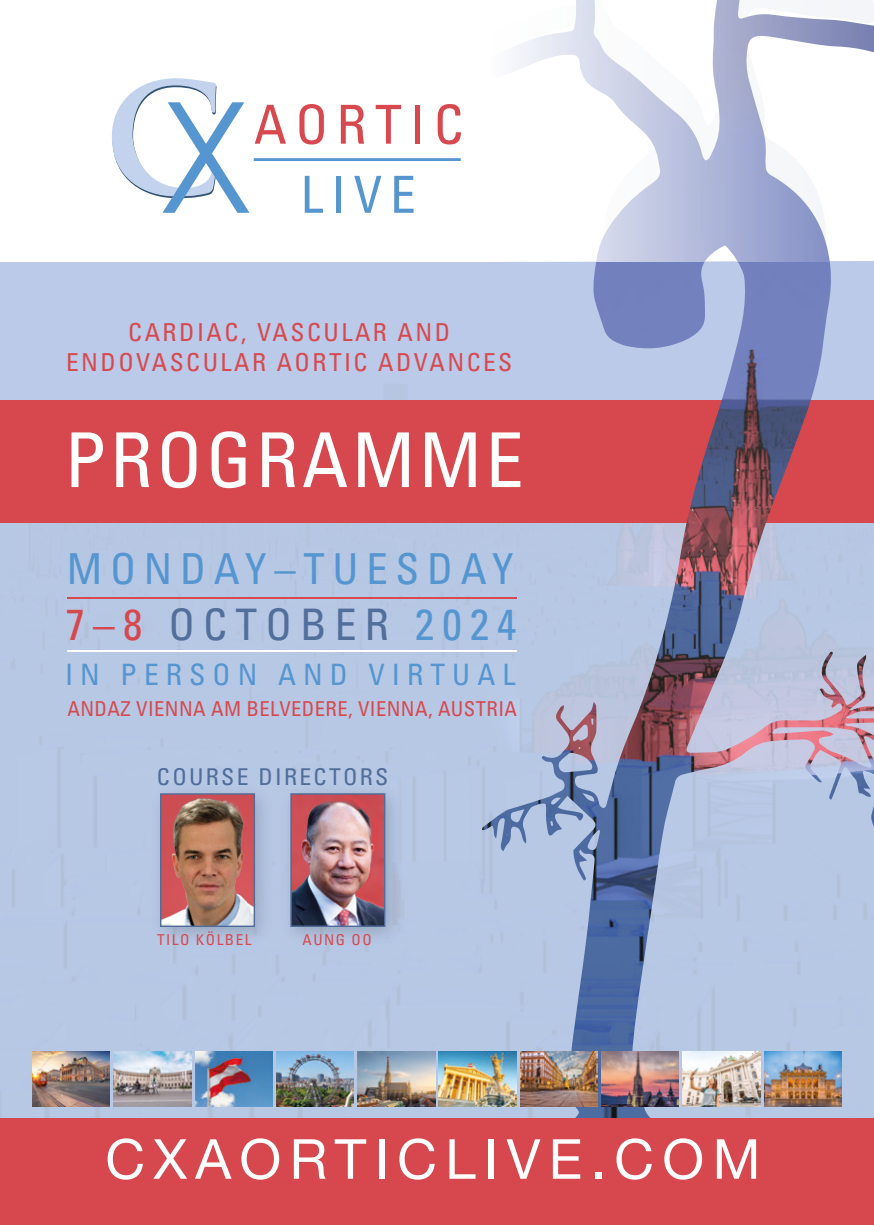
<style>
.page{position:relative;width:874px;height:1225px;background:#fff}
.page>*{position:absolute;margin:0;border:0;box-sizing:border-box;transform-origin:0 0}
.t1{font:condensed 75.6px "Univers LT Std";letter-spacing:.05em;color:#fff}
.t2{font:55.2px "Helvetica Neue LT Com";letter-spacing:.15em;color:#fff}
.t3{font:condensed 53.8px "Univers LT Std";letter-spacing:.155em;color:#d7494f}
.t4{font:condensed 51.2px "Univers LT Std";color:#5595d0}
.t5{font:condensed 43.4px "Univers LT Std";letter-spacing:.19em;color:#526e9a}
.t6{font:condensed 42.6px "Univers LT Std";letter-spacing:.185em;color:#5595d0}
.t7{font:condensed 29.4px "Univers LT Std";letter-spacing:.24em;color:#5595d0}
.t8{font:condensed 24.8px/30px "Univers LT Std";letter-spacing:.1em;color:#d7494f;text-align:center}
.t9{font:condensed 23.2px "Univers LT Std";letter-spacing:.1em;color:#506d9a}
.t10{font:condensed 20.6px "Univers LT Std";letter-spacing:.02em;color:#d7494f}
.t11{font:condensed 15px "Univers LT Std";letter-spacing:.1em;color:#d7494f}
.s1{color:#d6484f}
.s2{color:#5595d0}
</style>
<div class="page">
<img style="left:0;top:262px;width:872px;height:856px">
<div style="left:0;top:400px;width:873px;height:122px;background:#d6484e"></div>
<img style="left:407px;top:262px;width:338px;height:546px">
<div style="left:0;top:1118px;width:873px;height:107px;background:#d6474e"></div>
<img style="left:32px;top:1051px;width:78px;height:55px">
<img style="left:114px;top:1051px;width:77px;height:55px">
<img style="left:195px;top:1051px;width:77px;height:55px">
<img style="left:276px;top:1051px;width:77px;height:55px">
<img style="left:357px;top:1051px;width:78px;height:55px">
<img style="left:439px;top:1051px;width:77px;height:55px">
<img style="left:520px;top:1051px;width:77px;height:55px">
<img style="left:601px;top:1051px;width:77px;height:55px">
<img style="left:682px;top:1051px;width:77px;height:55px">
<img style="left:763px;top:1051px;width:78px;height:55px">
<hr style="left:67px;top:650px;width:449px;height:2px;background:#fff">
<hr style="left:67px;top:597px;width:449px;height:2px;background:#d7494f">
<img style="left:143px;top:776px;width:130px;height:176px">
<img style="left:162px;top:795px;width:91px;height:130px">
<div style="left:160px;top:793px;width:95px;height:134px;border:1px solid #506d9a"></div>
<img style="left:273px;top:776px;width:137px;height:176px">
<img style="left:292px;top:795px;width:91px;height:130px">
<div style="left:290px;top:793px;width:95px;height:134px;border:1px solid #506d9a"></div>
<svg style="left:249px;top:0;width:624px;height:262px"></svg>
<svg style="left:112px;top:78px;width:137px;height:135px"></svg>
<hr style="left:253px;top:158px;width:207px;height:3px;background:#5595d0">
<p class="t3" style="left:254px;top:90px;width:211px">AORTIC</p>
<p class="t4" style="left:300px;top:162px;width:116px">LIVE</p>
<p class="t8" style="left:66px;top:316px;width:447px">CARDIAC, VASCULAR AND<br>ENDOVASCULAR AORTIC ADVANCES</p>
<p class="t1" style="left:64px;top:412px;width:460px">PROGRAMME</p>
<p class="t6" style="left:67px;top:542px;width:448px">MONDAY–TUESDAY</p>
<p class="t5" style="left:66px;top:597px;width:452px"><span class="s1">7–8</span> OCTOBER <span class="s2">2024</span></p>
<p class="t7" style="left:65px;top:656px;width:451px">IN PERSON AND VIRTUAL</p>
<p class="t10" style="left:67px;top:695px;width:451px">ANDAZ VIENNA AM BELVEDERE, VIENNA, AUSTRIA</p>
<p class="t9" style="left:157px;top:762px;width:233px">COURSE DIRECTORS</p>
<p class="t11" style="left:157px;top:930px;width:96px">TILO KÖLBEL</p>
<p class="t11" style="left:302px;top:930px;width:71px">AUNG OO</p>
<p class="t2" style="left:105px;top:1125px;width:656px">CXAORTICLIVE.COM</p>
</div>
